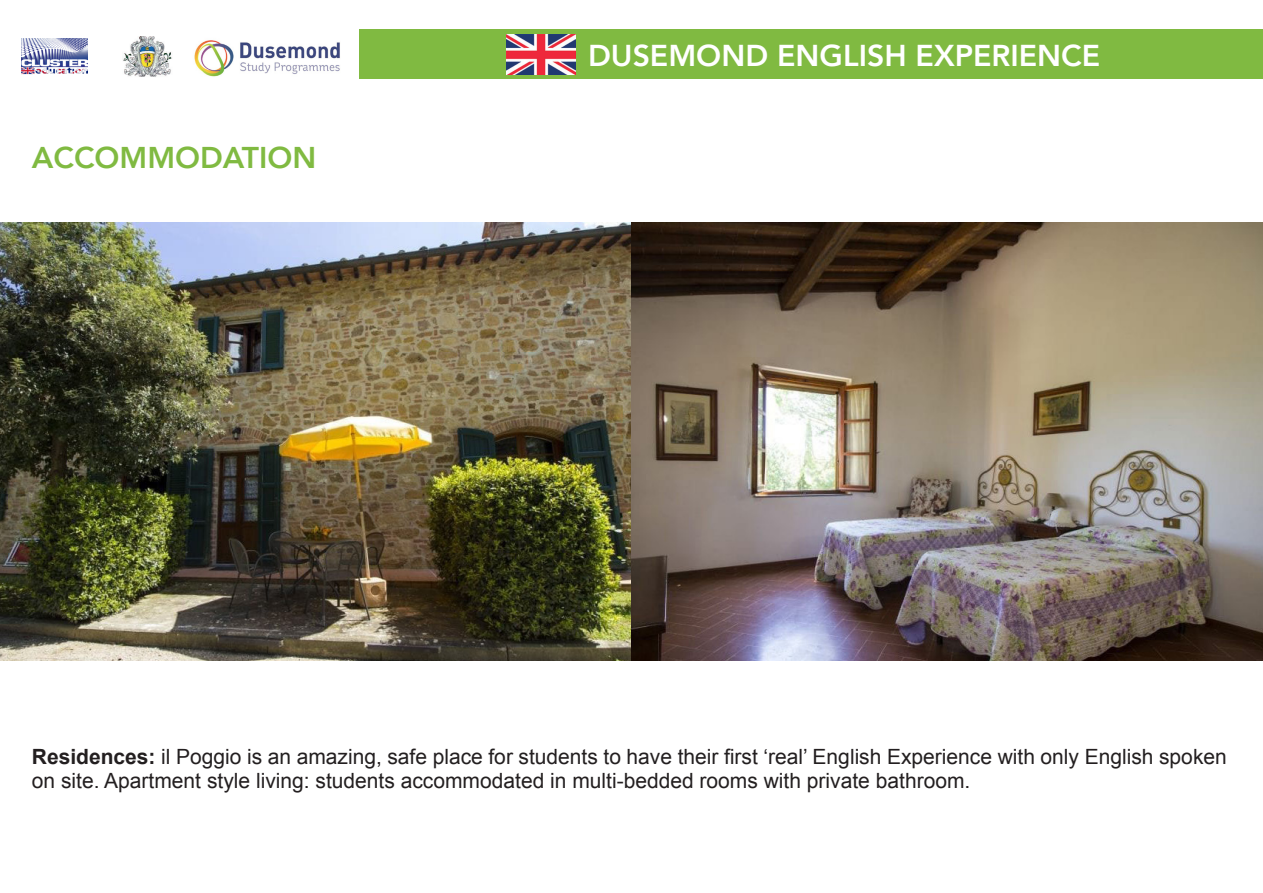
<style>
.page{position:relative;width:1263px;height:893px;background:#fff}
.page>*{position:absolute;margin:0;border:0;box-sizing:border-box;transform-origin:0 0}
.t1{font:800 30.15px "Avenir";color:#fff}
.t2{font:800 30px "Avenir";color:#80ba41}
.t3{font:21px/24px "Arial";color:#231f20}
.s1{font-weight:700}
</style>
<div class="page">
<img style="left:0;top:222px;width:1263px;height:438px">
<div style="left:359px;top:29px;width:904px;height:50px;background:#80ba41"></div>
<img style="left:507px;top:34px;width:68px;height:41px">
<img style="left:21px;top:38px;width:66px;height:36px">
<img style="left:123px;top:37px;width:49px;height:40px">
<img style="left:194px;top:40px;width:146px;height:37px">
<p class="t2" style="left:32px;top:134px;width:286px">ACCOMMODATION</p>
<p class="t1" style="left:588px;top:32px;width:514px">DUSEMOND ENGLISH EXPERIENCE</p>
<p class="t3" style="left:32px;top:744px;width:1196px"><span class="s1">Residences:</span> il Poggio is an amazing, safe place for students to have their first ‘real’ English Experience with only English spoken on site. Apartment style living: students accommodated in multi-bedded rooms with private bathroom.</p>
</div>
